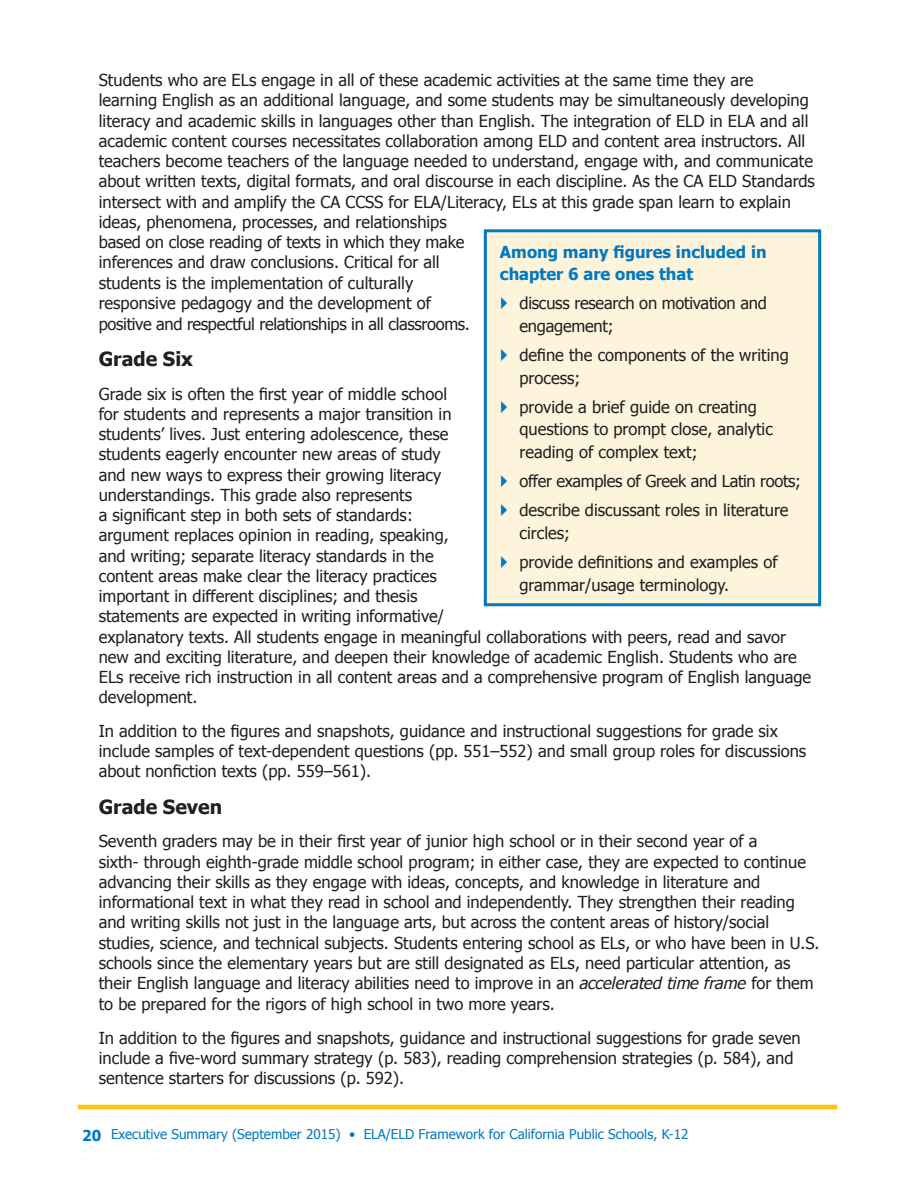
<style>
.page{position:relative;width:918px;height:1188px;background:#fff}
.page>*{position:absolute;margin:0;border:0;box-sizing:border-box;transform-origin:0 0}
.Header_3{font:700 19.5px "Tahoma";color:#231f20}
.Body{font:16.5px/20.2px "Tahoma";color:#231f20}
.Body-2{font:700 16.5px/22.5px "Tahoma";color:#0079c2}
.Body-3{font:16.5px "Tahoma";letter-spacing:-.02em;color:#231f20}
.t1{font:13.5px "Tahoma";color:#0079c2}
.s1{font-style:italic}
.s2{font-weight:700;font-size:15px}
</style>
<div class="page">
<hr style="left:78px;top:1105px;width:759px;height:4px;background:#fec210">
<div style="left:484px;top:229px;width:337px;height:377px;background:#fef4db;border:3px solid #0079c2"></div>
<p class="Body" style="left:99px;top:69px;width:718px">Students who are ELs engage in all of these academic activities at the same time they are learning English as an additional language, and some students may be simultaneously developing literacy and academic skills in languages other than English. The integration of ELD in ELA and all academic content courses necessitates collaboration among ELD and content area instructors. All teachers become teachers of the language needed to understand, engage with, and communicate about written texts, digital formats, and oral discourse in each discipline. As the CA ELD Standards intersect with and amplify the CA CCSS for ELA/Literacy, ELs at this grade span learn to explain ideas, phenomena, processes, and relationships<br>based on close reading of texts in which they make<br>inferences and draw conclusions. Critical for all<br>students is the implementation of culturally<br>responsive pedagogy and the development of<br>positive and respectful relationships in all classrooms.</p>
<p class="Header_3" style="left:99px;top:345px;width:96px">Grade Six</p>
<p class="Body" style="left:99px;top:383px;width:714px">Grade six is often the first year of middle school<br>for students and represents a major transition in<br>students’ lives. Just entering adolescence, these<br>students eagerly encounter new areas of study<br>and new ways to express their growing literacy<br>understandings. This grade also represents<br>a significant step in both sets of standards:<br>argument replaces opinion in reading, speaking,<br>and writing; separate literacy standards in the<br>content areas make clear the literacy practices<br>important in different disciplines; and thesis<br>statements are expected in writing informative/<br>explanatory texts. All students engage in meaningful collaborations with peers, read and savor new and exciting literature, and deepen their knowledge of academic English. Students who are ELs receive rich instruction in all content areas and a comprehensive program of English language development.</p>
<p class="Body" style="left:99px;top:720px;width:709px">In addition to the figures and snapshots, guidance and instructional suggestions for grade six include samples of text-dependent questions (pp. 551–552) and small group roles for discussions about nonfiction texts (pp. 559–561).</p>
<p class="Header_3" style="left:99px;top:793px;width:125px">Grade Seven</p>
<p class="Body" style="left:99px;top:830px;width:722px">Seventh graders may be in their first year of junior high school or in their second year of a<br>sixth- through eighth-grade middle school program; in either case, they are expected to continue advancing their skills as they engage with ideas, concepts, and knowledge in literature and informational text in what they read in school and independently. They strengthen their reading and writing skills not just in the language arts, but across the content areas of history/social studies, science, and technical subjects. Students entering school as ELs, or who have been in U.S. schools since the elementary years but are still designated as ELs, need particular attention, as their English language and literacy abilities need to improve in an <span class="s1">accelerated time frame</span> for them to be prepared for the rigors of high school in two more years.</p>
<p class="Body" style="left:99px;top:1027px;width:703px">In addition to the figures and snapshots, guidance and instructional suggestions for grade seven include a five-word summary strategy (p. 583), reading comprehension strategies (p. 584), and sentence starters for discussions (p. 592).</p>
<p class="Body-2" style="left:500px;top:239px;width:268px">Among many figures included in chapter 6 are ones that</p>
<p class="Body" style="left:519px;top:291px;width:249px;line-height:22.5px">discuss research on motivation and engagement;</p>
<p class="Body" style="left:519px;top:343px;width:271px;line-height:22.5px">define the components of the writing process;</p>
<p class="Body" style="left:519px;top:395px;width:255px;line-height:22.5px">provide a brief guide on creating questions to prompt close, analytic reading of complex text;</p>
<p class="Body-3" style="left:519px;top:470px;width:283px">offer examples of Greek and Latin roots;</p>
<p class="Body" style="left:519px;top:498px;width:271px;line-height:22.5px">describe discussant roles in literature circles;</p>
<p class="Body" style="left:519px;top:550px;width:260px;line-height:22.5px">provide definitions and examples of grammar/usage terminology.</p>
<p class="t1" style="left:82px;top:1125px;width:608px"><span class="s2">20</span> Executive Summary (September 2015) • ELA/ELD Framework for California Public Schools, K-12</p>
</div>
